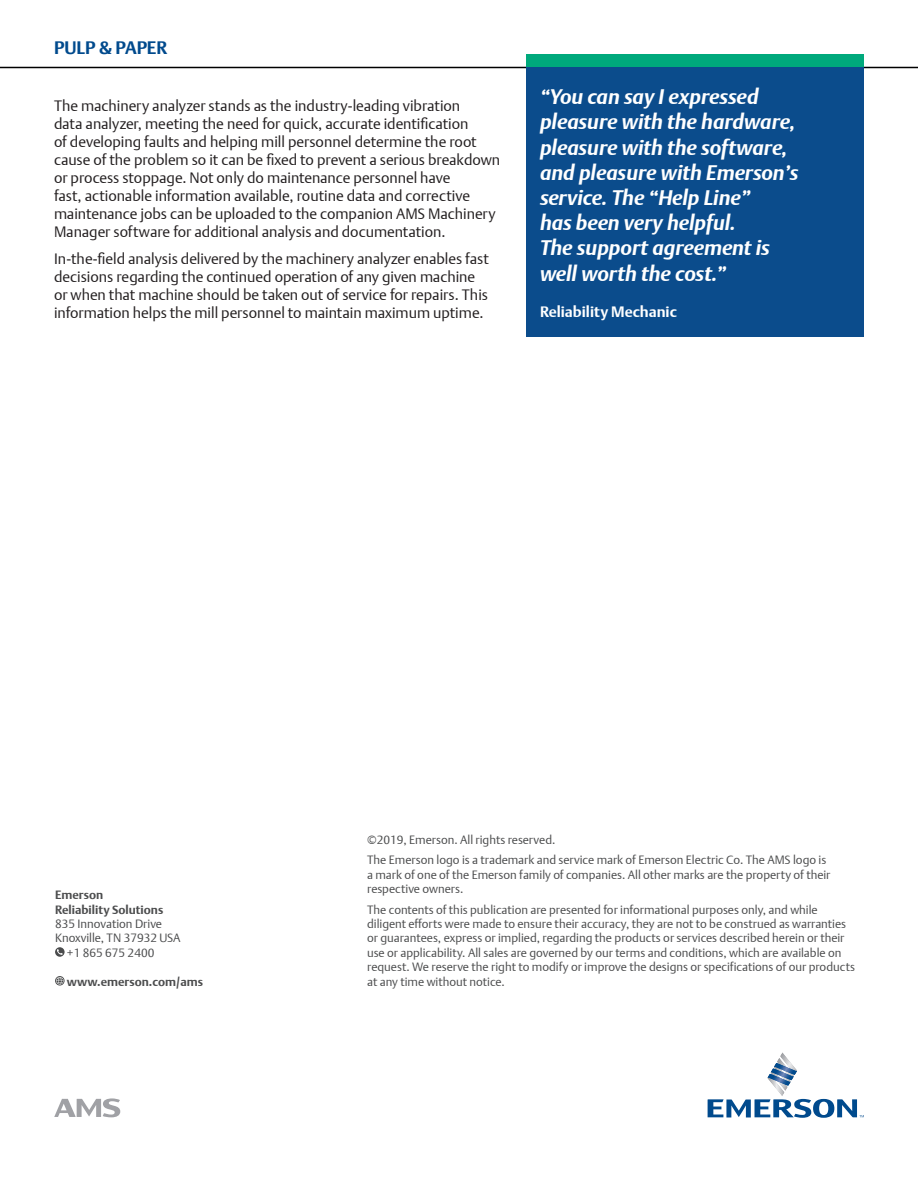
<style>
.page{position:relative;width:918px;height:1188px;background:#fff}
.page>*{position:absolute;margin:0;border:0;box-sizing:border-box;transform-origin:0 0}
.t1{font:italic 700 21px/25.2px "DTL Argo T";color:#fff}
.t2{font:700 18px "DTL Argo T";color:#004a8d}
.t3{font:15px/18px "DTL Argo T Light";color:#231f20}
.t4{font:700 15px "DTL Argo T";color:#fff}
.t5{font:12px/14.4px "DTL Argo T Light";color:#4b4c4d}
.t6{font:700 12px/14.4px "DTL Argo T";color:#4b4c4d}
</style>
<div class="page">
<hr style="left:0;top:67px;width:918px;height:1px;background:#000">
<svg style="left:54px;top:1098px;width:66px;height:19px"></svg>
<svg style="left:708px;top:1052px;width:156px;height:66px"></svg>
<svg style="left:55px;top:947px;width:10px;height:10px"></svg>
<svg style="left:57px;top:949px;width:6px;height:7px"></svg>
<svg style="left:55px;top:976px;width:10px;height:10px"></svg>
<svg style="left:56px;top:977px;width:8px;height:8px"></svg>
<div style="left:526px;top:54px;width:338px;height:14px;background:#00a97c"></div>
<div style="left:526px;top:68px;width:338px;height:269px;background:#0b4c8c"></div>
<p class="t2" style="left:54px;top:37px;width:115px">PULP &amp; PAPER</p>
<p class="t3" style="left:54px;top:96px;width:448px">The machinery analyzer stands as the industry-leading vibration<br>data analyzer, meeting the need for quick, accurate identification<br>of developing faults and helping mill personnel determine the root cause of the problem so it can be fixed to prevent a serious breakdown or process stoppage. Not only do maintenance personnel have<br>fast, actionable information available, routine data and corrective maintenance jobs can be uploaded to the companion AMS Machinery Manager software for additional analysis and documentation.</p>
<p class="t3" style="left:54px;top:249px;width:436px">In-the-field analysis delivered by the machinery analyzer enables fast decisions regarding the continued operation of any given machine or when that machine should be taken out of service for repairs. This information helps the mill personnel to maintain maximum uptime.</p>
<h1 class="t1" style="left:540px;top:84px;width:260px">“You can say I expressed pleasure with the hardware, pleasure with the software, and pleasure with Emerson’s service. The “Help Line”<br>has been very helpful.<br>The support agreement is well worth the cost.”</h1>
<p class="t4" style="left:540px;top:302px;width:138px">Reliability Mechanic</p>
<p class="t6" style="left:55px;top:888px;width:110px">Emerson<br>Reliability Solutions</p>
<p class="t5" style="left:55px;top:916px;width:109px">835 Innovation Drive</p>
<p class="t5" style="left:55px;top:931px;width:127px">Knoxville, TN 37932 USA</p>
<p class="t5" style="left:67px;top:945px;width:89px">+1 865 675 2400</p>
<p class="t6" style="left:67px;top:974px;width:137px">www.emerson.com/ams</p>
<p class="t5" style="left:367px;top:829px;width:461px;line-height:20.4px">©2019, Emerson. All rights reserved.<br>The Emerson logo is a trademark and service mark of Emerson Electric Co. The AMS logo is</p>
<p class="t5" style="left:367px;top:867px;width:465px">a mark of one of the Emerson family of companies. All other marks are the property of their respective owners.</p>
<p class="t5" style="left:367px;top:902px;width:489px">The contents of this publication are presented for informational purposes only, and while diligent efforts were made to ensure their accuracy, they are not to be construed as warranties or guarantees, express or implied, regarding the products or services described herein or their use or applicability. All sales are governed by our terms and conditions, which are available on request. We reserve the right to modify or improve the designs or specifications of our products at any time without notice.</p>
</div>
